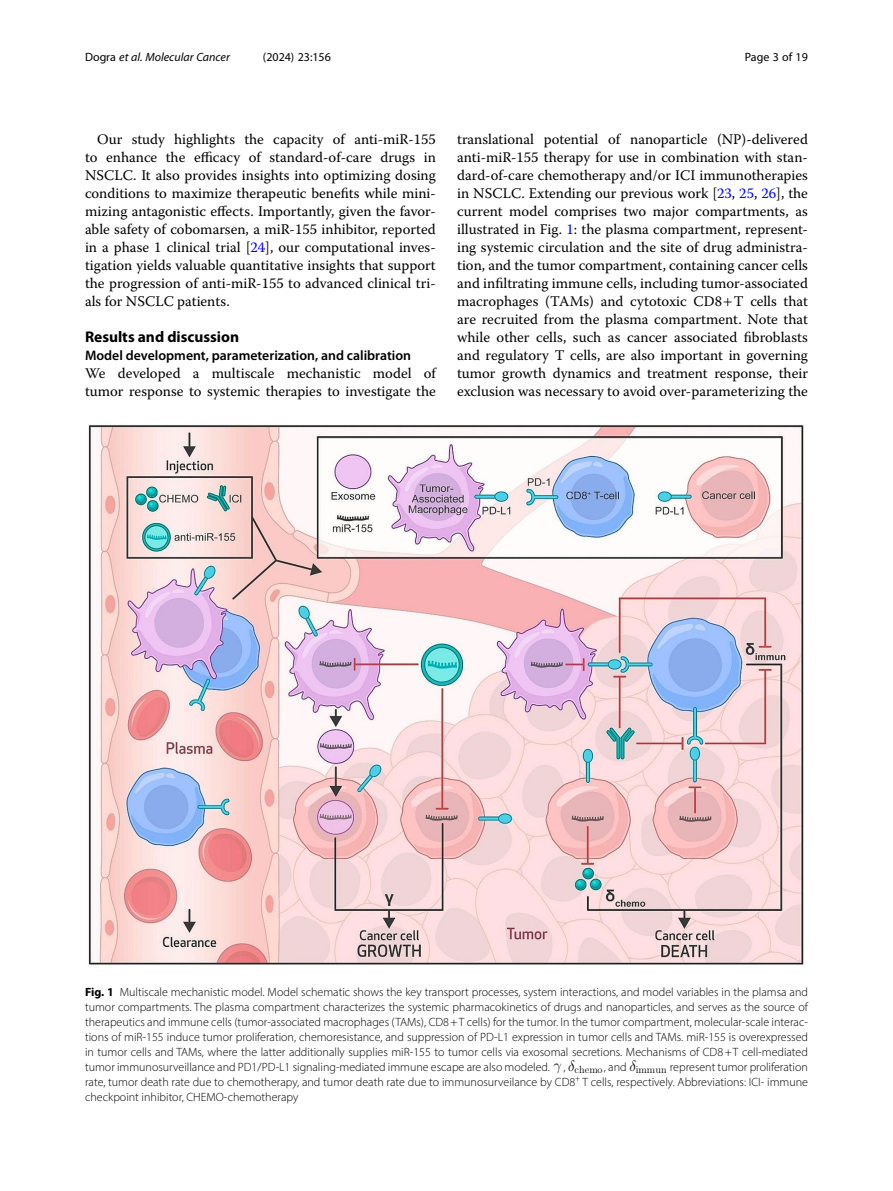
<style>
.page{position:relative;width:893px;height:1191px;background:#fff}
.page>*{position:absolute;margin:0;border:0;box-sizing:border-box;transform-origin:0 0}
.Head_1{font:700 15.45px "Myriad Pro";color:#000}
.t1{font:14.85px "CMMI12";color:#000}
.Body_Text{font:14.7px/18px "Warnock Pro";color:#000}
.Body_Text_Indent{font:14.7px/18px "Warnock Pro";color:#000;text-align:justify}
.Head_2_After_1{font:600 13.8px "Myriad Pro";color:#000}
.Figure_Caption{font:300 12px/15px "Myriad Pro";color:#000;text-align:justify}
.t2{font:italic 12px "Myriad Pro";color:#000}
.t3{font:12px "Myriad Pro";color:#000}
.t4{font:10.35px "SFRM1200";letter-spacing:.005em;color:#000}
.s1{font-style:normal}
.s2{color:#00f}
.s3{font-weight:700}
</style>
<div class="page">
<img style="left:88px;top:425px;width:716px;height:540px">
<p class="t2" style="left:85px;top:50px;width:146px"><span class="s1">Dogra</span> et al. Molecular Cancer</p>
<p class="t3" style="left:263px;top:50px;width:70px">(2024) 23:156</p>
<p class="t3" style="left:745px;top:50px;width:65px">Page 3 of 19</p>
<p class="Body_Text_Indent" style="left:85px;top:130px;width:352px;text-indent:12px">Our study highlights the capacity of anti-miR-155 to enhance the efficacy of standard-of-care drugs in NSCLC. It also provides insights into optimizing dosing conditions to maximize therapeutic benefits while mini&shy;mizing antagonistic effects. Importantly, given the favor&shy;able safety of cobomarsen, a miR-155 inhibitor, reported in a phase 1 clinical trial [<span class="s2">24</span>], our computational inves&shy;tigation yields valuable quantitative insights that support the progression of anti-miR-155 to advanced clinical tri&shy;als for NSCLC patients.</p>
<p class="Head_1" style="left:85px;top:327px;width:156px">Results and discussion</p>
<p class="Head_2_After_1" style="left:85px;top:347px;width:328px">Model development, parameterization, and calibration</p>
<p class="Body_Text" style="left:85px;top:364px;width:352px">We developed a multiscale mechanistic model of tumor response to systemic therapies to investigate the</p>
<p class="Body_Text" style="left:457px;top:130px;width:352px;text-align:justify">translational potential of nanoparticle (NP)-delivered anti-miR-155 therapy for use in combination with stan&shy;dard-of-care chemotherapy and/or ICI immunotherapies in NSCLC. Extending our previous work [<span class="s2">23</span>, <span class="s2">25</span>, <span class="s2">26</span>], the current model comprises two major compartments, as illustrated in Fig. <span class="s2">1</span>: the plasma compartment, represent&shy;ing systemic circulation and the site of drug administra&shy;tion, and the tumor compartment, containing cancer cells and infiltrating immune cells, including tumor-associated macrophages (TAMs) and cytotoxic CD8 T cells that are recruited from the plasma compartment. Note that while other cells, such as cancer associated fibroblasts and regulatory T cells, are also important in governing tumor growth dynamics and treatment response, their exclusion was necessary to avoid over-parameterizing the</p>
<p class="Figure_Caption" style="left:85px;top:984px;width:724px"><span class="s3">Fig. 1</span> Multiscale mechanistic model. Model schematic shows the key transport processes, system interactions, and model variables in the plamsa and tumor compartments. The plasma compartment characterizes the systemic pharmacokinetics of drugs and nanoparticles, and serves as the source of therapeutics and immune cells (tumor-associated macrophages (TAMs), CD8+T cells) for the tumor. In the tumor compartment, molecular-scale interac&shy;tions of miR-155 induce tumor proliferation, chemoresistance, and suppression of PD-L1 expression in tumor cells and TAMs. miR-155 is overexpressed in tumor cells and TAMs, where the latter additionally supplies miR-155 to tumor cells via exosomal secretions. Mechanisms of CD8+T cell-mediated tumor immunosurveillance and PD1/PD-L1 signaling-mediated immune escape are also modeled.</p>
<p class="t1" style="left:554px;top:1059px;width:6px">γ</p>
<p class="Figure_Caption" style="left:563px;top:1059px;width:4px">,</p>
<p class="t4" style="left:568px;top:1063px;width:36px"><sup>δ</sup>chemo</p>
<p class="Figure_Caption" style="left:604px;top:1059px;width:24px">, and</p>
<p class="t4" style="left:629px;top:1063px;width:39px"><sup>δ</sup>immun</p>
<p class="Figure_Caption" style="left:85px;top:1059px;width:724px;text-indent:585px">represent tumor proliferation rate, tumor death rate due to chemotherapy, and tumor death rate due to immunosurveilance by CD8<sup>+</sup> T cells, respectively. Abbreviations: ICI- immune checkpoint inhibitor, CHEMO-chemotherapy</p>
</div>
